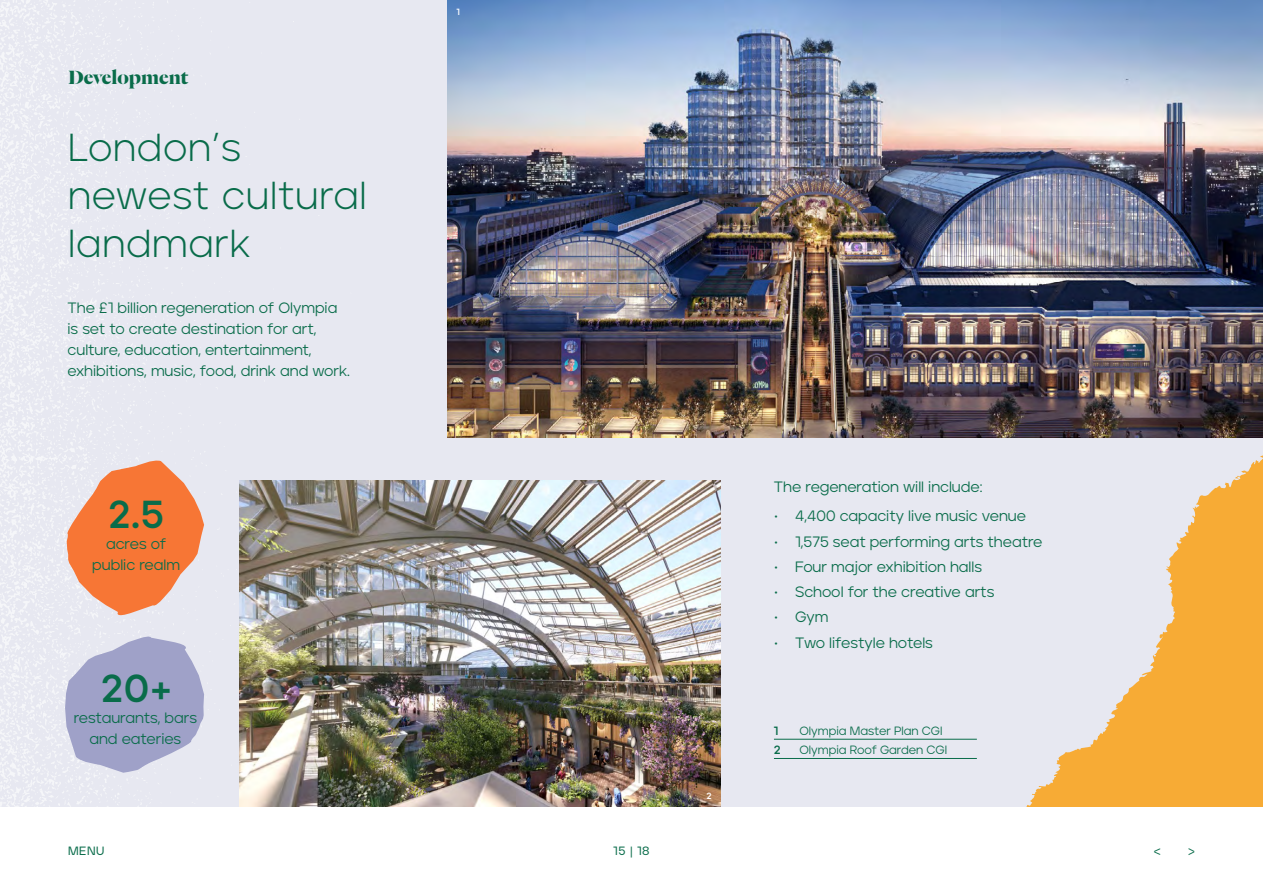
<style>
.page{position:relative;width:1263px;height:893px;background:#e7e8f1}
.page>*{position:absolute;margin:0;border:0;box-sizing:border-box;transform-origin:0 0}
.t1{font:300 39px/48px "Jeko";letter-spacing:.02em;color:#096c4a}
.t2{font:700 39px "Jeko";color:#096c4a}
.t3{font:700 21px "Dala Floda";letter-spacing:-.005em;color:#096c4a}
.t4{font:15px/21px "Jeko";color:#096c4a;text-align:center}
.t5{font:12px "Jeko";color:#096c4a}
.t6{font:500 12px "Jeko";letter-spacing:.05em;color:#096c4a}
.t7{font:700 12px "Jeko";color:#096c4a}
.t8{font:700 9px "Jeko";color:#fff}
</style>
<div class="page">
<svg style="left:995px;top:389px;width:268px;height:419px"></svg>
<svg style="left:0;top:0;width:294px;height:808px"></svg>
<img style="left:448px;top:0;width:814px;height:438px">
<img style="left:240px;top:480px;width:480px;height:328px">
<svg style="left:66px;top:458px;width:138px;height:161px"></svg>
<svg style="left:65px;top:635px;width:139px;height:138px"></svg>
<hr style="left:774px;top:739px;width:203px;height:1px;background:#096c4a">
<hr style="left:774px;top:758px;width:203px;height:1px;background:#096c4a">
<div style="left:0;top:808px;width:1263px;height:85px;background:#fff"></div>
<h2 class="t3" style="left:68px;top:63px;width:122px">Development</h2>
<h1 class="t1" style="left:68px;top:124px;width:300px">London’s newest cultural landmark</h1>
<p class="t4" style="left:68px;top:298px;width:284px;text-align:left">The £1 billion regeneration of Olympia is set to create destination for art, culture, education, entertainment, exhibitions, music, food, drink and work.</p>
<h1 class="t2" style="left:108px;top:491px;width:57px">2.5</h1>
<p class="t4" style="left:92px;top:534px;width:89px">acres of public realm</p>
<h1 class="t2" style="left:101px;top:664px;width:72px">20+</h1>
<p class="t4" style="left:74px;top:707px;width:125px">restaurants, bars and eateries</p>
<p class="t8" style="left:456px;top:7px;width:5px">1</p>
<p class="t8" style="left:706px;top:791px;width:7px">2</p>
<p class="t4" style="left:774px;top:476px;width:210px">The regeneration will include:</p>
<p class="t4" style="left:774px;top:506px;width:254px">• 4,400 capacity live music venue</p>
<p class="t4" style="left:774px;top:531px;width:270px">• 1,575 seat performing arts theatre</p>
<p class="t4" style="left:774px;top:556px;width:210px">• Four major exhibition halls</p>
<p class="t4" style="left:774px;top:581px;width:222px">• School for the creative arts</p>
<p class="t4" style="left:774px;top:607px;width:56px">• Gym</p>
<p class="t4" style="left:774px;top:632px;width:160px">• Two lifestyle hotels</p>
<p class="t7" style="left:774px;top:723px;width:6px">1</p>
<p class="t5" style="left:799px;top:723px;width:145px">Olympia Master Plan CGI</p>
<p class="t7" style="left:774px;top:742px;width:8px">2</p>
<p class="t5" style="left:799px;top:743px;width:149px">Olympia Roof Garden CGI</p>
<p class="t6" style="left:68px;top:843px;width:38px">MENU</p>
<p class="t6" style="left:613px;top:843px;width:38px">15 | 18</p>
<p class="t6" style="left:1154px;top:843px;width:8px">&lt;</p>
<p class="t6" style="left:1188px;top:843px;width:8px">&gt;</p>
</div>
